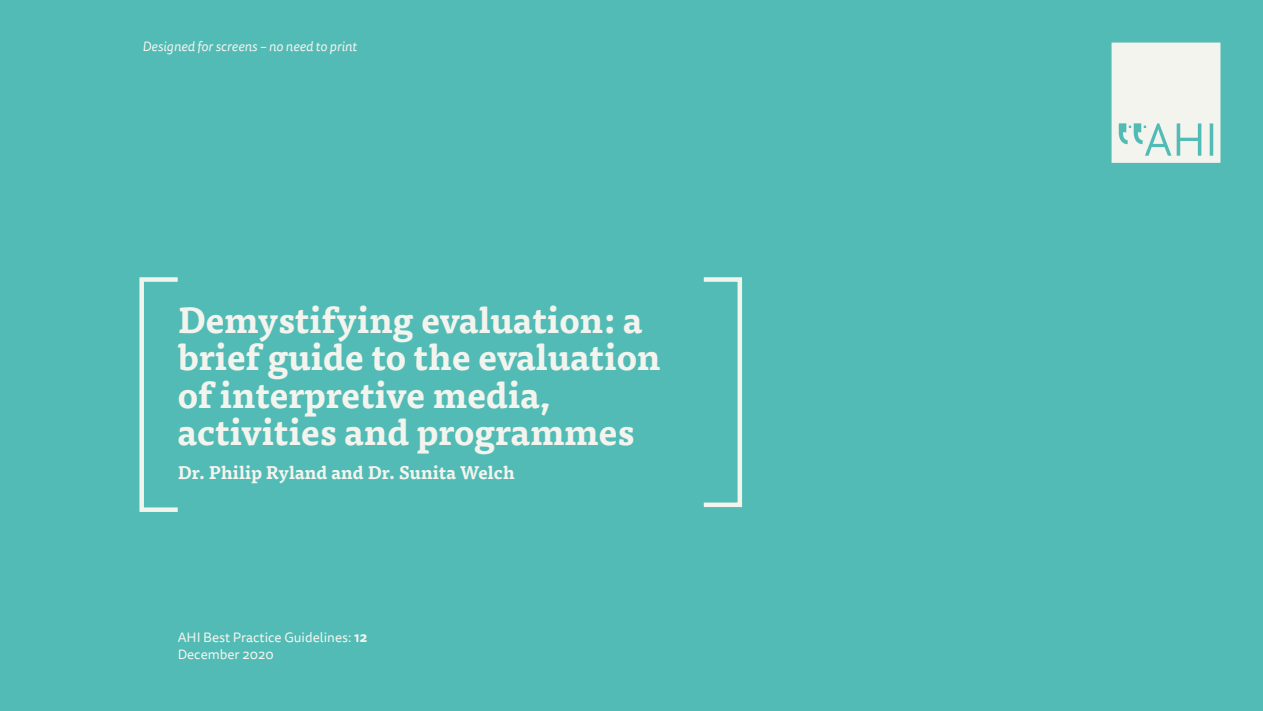
<style>
.page{position:relative;width:1263px;height:711px;background:#fff}
.page>*{position:absolute;margin:0;border:0;box-sizing:border-box;transform-origin:0 0}
.t1{font:700 36px/37.2px "Tisa Pro";color:#f3f4ee}
.t2{font:700 18px "Tisa Pro";color:#f3f4ee}
.t3{font:13.5px/16.2px "Tisa Sans Pro";color:#f3f4ee}
.t4{font:italic 13.5px "Tisa Sans Pro";color:#f3f4ee}
.s1{font-weight:700}
</style>
<div class="page">
<div style="left:0;top:0;width:1263px;height:710px;background:#52bbb5"></div>
<svg style="left:1111px;top:43px;width:109px;height:120px;background:#e6efe9"></svg>
<div style="left:139px;top:277px;width:41px;height:234px;border:4px solid #f3f4ee"></div>
<div style="left:701px;top:277px;width:41px;height:229px;border:4px solid #f3f4ee"></div>
<p class="t4" style="left:142px;top:37px;width:216px">Designed for screens – no need to print</p>
<p class="t1" style="left:178px;top:299px;width:484px">Demystifying evaluation: a brief guide to the evaluation of interpretive media, activities and programmes</p>
<p class="t2" style="left:178px;top:458px;width:339px">Dr. Philip Ryland and Dr. Sunita Welch</p>
<p class="t3" style="left:178px;top:629px;width:191px">AHI Best Practice Guidelines: <span class="s1">12<br></span>December 2020</p>
</div>
